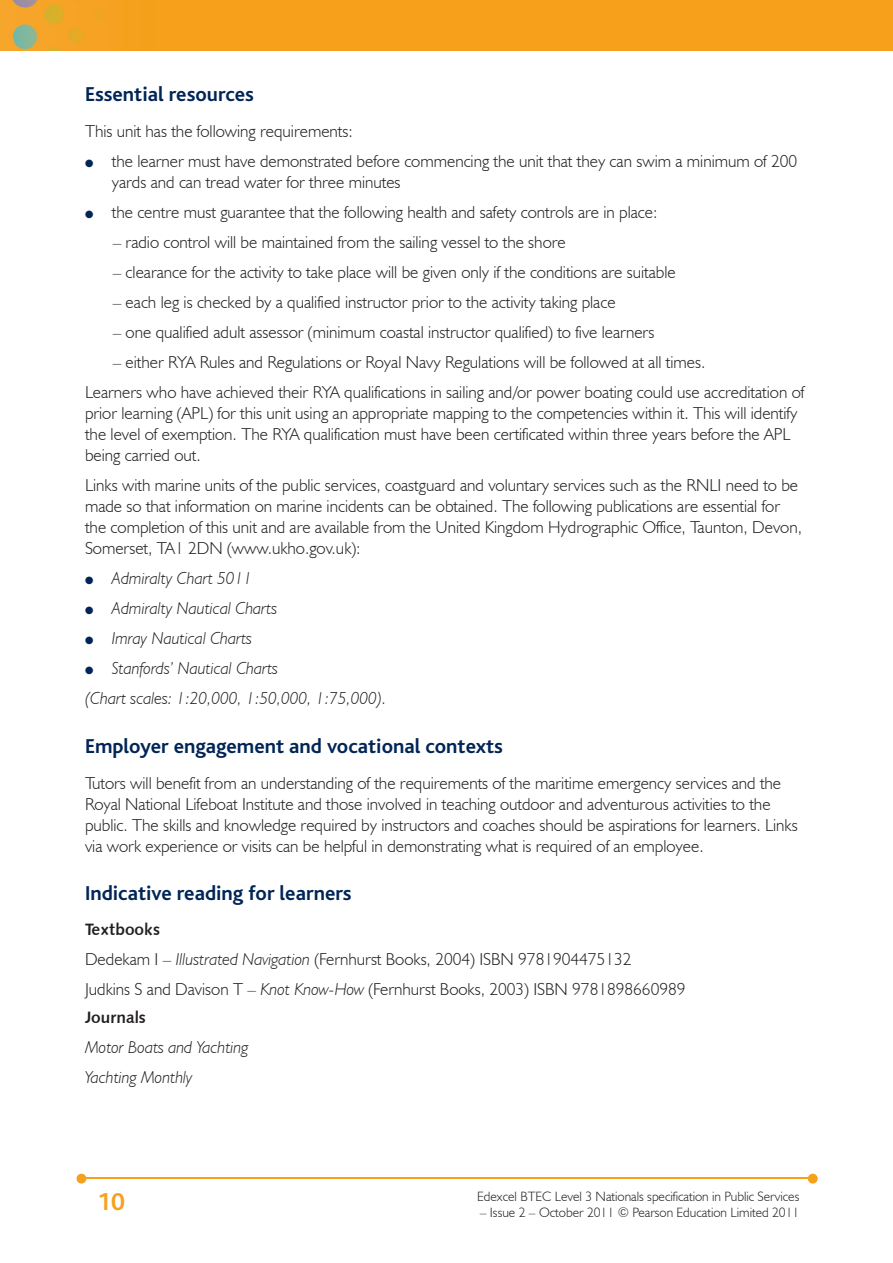
<style>
.page{position:relative;width:893px;height:1263px;background:#fff}
.page>*{position:absolute;margin:0;border:0;box-sizing:border-box;transform-origin:0 0}
.t1{font:700 25.5px "Bliss";color:#f6a01b}
.t2{font:700 21px "Bliss";color:#002556}
.t3{font:300 17.25px/21px "Humanist 521 BT";color:#231f20}
.t4{font:italic 300 17.25px/30px "Humanist 521 BT";color:#231f20}
.t5{font:16.5px "Humanist 531 BT Bold A";color:#231f20}
.t6{font:300 13.5px "Humanist 521 BT";color:#231f20}
.s1{color:#002556}
.s2{font-style:italic}
</style>
<div class="page">
<img style="left:0;top:0;width:893px;height:51px">
<hr style="left:82px;top:1178px;width:728px;height:1px;background:#f6a01b">
<svg style="left:808px;top:1174px;width:10px;height:9px"></svg>
<svg style="left:77px;top:1174px;width:9px;height:9px"></svg>
<p class="t2" style="left:85px;top:83px;width:170px">Essential resources</p>
<p class="t3" style="left:85px;top:121px;width:269px">This unit has the following requirements:</p>
<p class="t3" style="left:112px;top:151px;width:687px;text-indent:-27px"><span class="s1">●</span> the learner must have demonstrated before commencing the unit that they can swim a minimum of 200 yards and can tread water for three minutes</p>
<p class="t3" style="left:85px;top:202px;width:574px"><span class="s1">●</span> the centre must guarantee that the following health and safety controls are in place:</p>
<p class="t3" style="left:113px;top:232px;width:455px">– radio control will be maintained from the sailing vessel to the shore</p>
<p class="t3" style="left:113px;top:262px;width:565px">– clearance for the activity to take place will be given only if the conditions are suitable</p>
<p class="t3" style="left:113px;top:292px;width:504px">– each leg is checked by a qualified instructor prior to the activity taking place</p>
<p class="t3" style="left:113px;top:322px;width:543px">– one qualified adult assessor (minimum coastal instructor qualified) to five learners</p>
<p class="t3" style="left:85px;top:347px;width:721px;line-height:30px;text-indent:28px">– either RYA Rules and Regulations or Royal Navy Regulations will be followed at all times.<br>Learners who have achieved their RYA qualifications in sailing and/or power boating could use accreditation of</p>
<p class="t3" style="left:85px;top:402px;width:714px">prior learning (APL) for this unit using an appropriate mapping to the competencies within it. This will identify the level of exemption. The RYA qualification must have been certificated within three years before the APL being carried out.</p>
<p class="t3" style="left:85px;top:474px;width:719px">Links with marine units of the public services, coastguard and voluntary services such as the RNLI need to be made so that information on marine incidents can be obtained. The following publications are essential for the completion of this unit and are available from the United Kingdom Hydrographic Office, Taunton, Devon, Somerset, TA1 2DN (www.ukho.gov.uk):</p>
<p class="t4" style="left:85px;top:563px;width:169px"><span class="s1">●</span> Admiralty Chart 5011</p>
<p class="t4" style="left:85px;top:593px;width:194px"><span class="s1">●</span> Admiralty Nautical Charts</p>
<p class="t4" style="left:85px;top:623px;width:169px"><span class="s1">●</span> Imray Nautical Charts</p>
<p class="t4" style="left:85px;top:653px;width:303px"><span class="s1">●</span> Stanfords’ Nautical Charts<br>(Chart scales: 1:20,000, 1:50,000, 1:75,000).</p>
<p class="t2" style="left:85px;top:735px;width:419px">Employer engagement and vocational contexts</p>
<p class="t3" style="left:85px;top:772px;width:714px">Tutors will benefit from an understanding of the requirements of the maritime emergency services and the Royal National Lifeboat Institute and those involved in teaching outdoor and adventurous activities to the public. The skills and knowledge required by instructors and coaches should be aspirations for learners. Links via work experience or visits can be helpful in demonstrating what is required of an employee.</p>
<p class="t2" style="left:85px;top:882px;width:268px">Indicative reading for learners</p>
<p class="t5" style="left:85px;top:919px;width:77px">Textbooks</p>
<p class="t3" style="left:85px;top:943px;width:602px;line-height:30px">Dedekam I – <span class="s2">Illustrated Navigation</span> (Fernhurst Books, 2004) ISBN 9781904475132<br>Judkins S and Davison T – <span class="s2">Knot Know-How</span> (Fernhurst Books, 2003) ISBN 9781898660989</p>
<p class="t5" style="left:85px;top:1007px;width:62px">Journals</p>
<p class="t4" style="left:85px;top:1032px;width:165px">Motor Boats and Yachting<br>Yachting Monthly</p>
<h1 class="t1" style="left:97px;top:1188px;width:29px">10</h1>
<p class="t6" style="left:477px;top:1188px;width:324px">Edexcel BTEC Level 3 Nationals specification in Public Services</p>
<p class="t6" style="left:480px;top:1204px;width:321px">– Issue 2 – October 2011 © Pearson Education Limited 2011</p>
</div>
